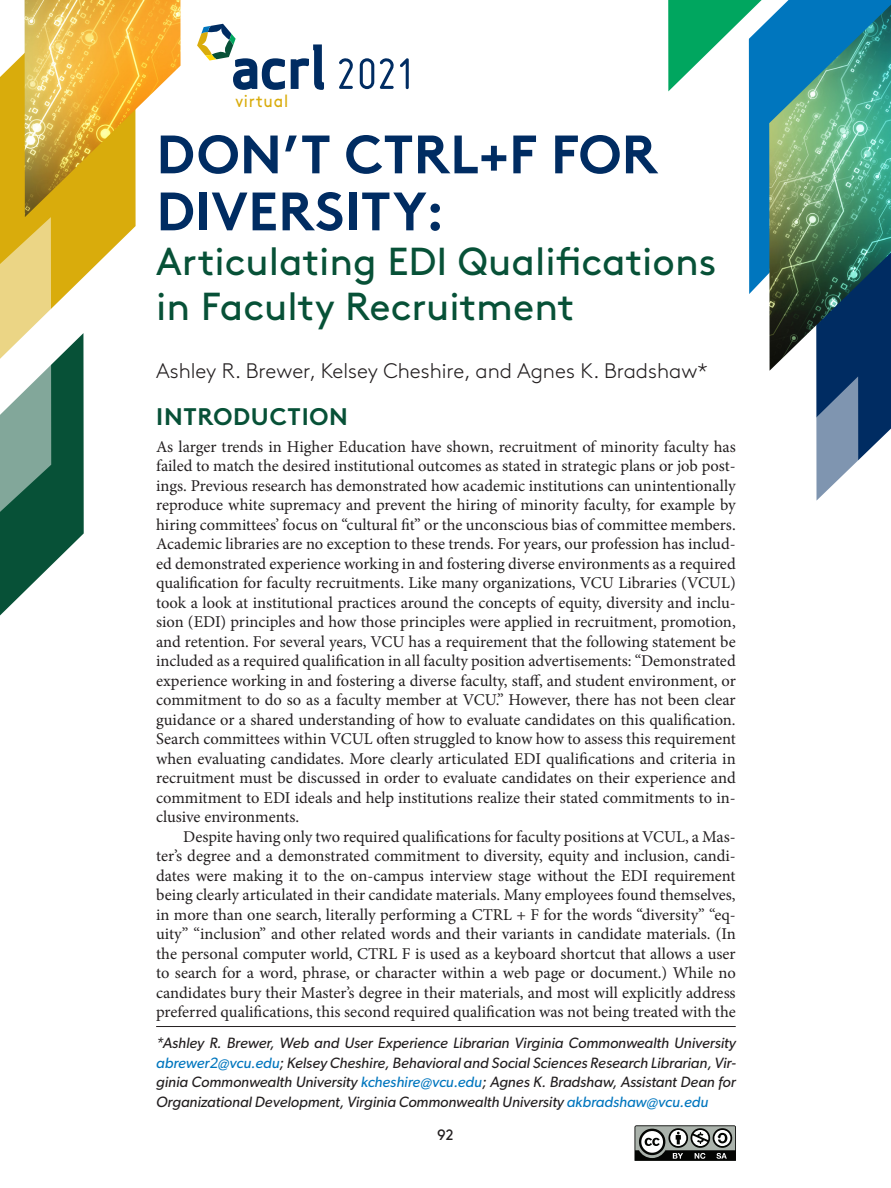
<style>
.page{position:relative;width:891px;height:1188px;background:#fff}
.page>*{position:absolute;margin:0;border:0;box-sizing:border-box;transform-origin:0 0}
.t1{font:700 54px/57px "Brown";letter-spacing:.005em;color:#002c62}
.Title2{font:39px/45px "Brown";color:#075137}
.A_Head{font:700 24px "Brown";letter-spacing:.03em;color:#075137}
.Author{font:300 21px "Brown";color:#231f20}
.t2{font:17.55px "Brown";letter-spacing:.05em;color:#d9ac0c;scale:.9 1}
.Body_text_1{font:16.5px/19.5px "Minion Pro";color:#231f20;text-align:justify}
.Body_text{font:16.5px/19.5px "Minion Pro";color:#231f20;text-align:justify}
.Footnote{font:italic 15px/19.5px "Gibson";color:#231f20;text-align:justify}
.t3{font:15px "Brown";color:#231f20}
.s1{color:#0076be}
</style>
<div class="page">
<svg style="left:634px;top:1125px;width:102px;height:36px"></svg>
<svg style="left:0;top:0;width:136px;height:277px;fill:#d9ac0c"></svg>
<img style="left:25px;top:0;width:156px;height:217px">
<img style="left:668px;top:0;width:223px;height:501px">
<svg style="left:0;top:217px;width:84px;height:399px"></svg>
<svg style="left:197px;top:24px;width:88px;height:66px"></svg>
<svg style="left:291px;top:44px;width:33px;height:46px"></svg>
<svg style="left:339px;top:58px;width:14px;height:31px"></svg>
<svg style="left:380px;top:58px;width:14px;height:31px"></svg>
<svg style="left:360px;top:58px;width:14px;height:31px"></svg>
<svg style="left:400px;top:58px;width:9px;height:31px"></svg>
<hr style="left:156px;top:1026px;width:580px;height:1px;background:#231f20">
<p class="t2" style="left:235px;top:87px;width:60px">virtual</p>
<p class="t1" style="left:156px;top:120px;width:503px">DON’T CTRL+F FOR<br>DIVERSITY:</p>
<p class="Title2" style="left:156px;top:236px;width:562px">Articulating EDI Qualifications in Faculty Recruitment</p>
<p class="Author" style="left:156px;top:355px;width:553px">Ashley R. Brewer, Kelsey Cheshire, and Agnes K. Bradshaw*</p>
<p class="A_Head" style="left:156px;top:397px;width:193px">INTRODUCTION</p>
<p class="Body_text_1" style="left:156px;top:437px;width:581px">As larger trends in Higher Education have shown, recruitment of minority faculty has failed to match the desired institutional outcomes as stated in strategic plans or job post&shy;ings. Previous research has demonstrated how academic institutions can unintentionally reproduce white supremacy and prevent the hiring of minority faculty, for example by hiring committees’ focus on “cultural fit” or the unconscious bias of committee members.<br>Academic libraries are no exception to these trends. For years, our profession has includ&shy;ed demonstrated experience working in and fostering diverse environments as a required qualification for faculty recruitments. Like many organizations, VCU Libraries (VCUL) took a look at institutional practices around the concepts of equity, diversity and inclu&shy;sion (EDI) principles and how those principles were applied in recruitment, promotion, and retention. For several years, VCU has a requirement that the following statement be included as a required qualification in all faculty position advertisements: “Demonstrated experience working in and fostering a diverse faculty, staff, and student environment, or commitment to do so as a faculty member at VCU.” However, there has not been clear guidance or a shared understanding of how to evaluate candidates on this qualification.<br>Search committees within VCUL often struggled to know how to assess this requirement when evaluating candidates. More clearly articulated EDI qualifications and criteria in recruitment must be discussed in order to evaluate candidates on their experience and commitment to EDI ideals and help institutions realize their stated commitments to in&shy;clusive environments.</p>
<p class="Body_text" style="left:156px;top:827px;width:581px;text-indent:27px">Despite having only two required qualifications for faculty positions at VCUL, a Mas&shy;ter’s degree and a demonstrated commitment to diversity, equity and inclusion, candi&shy;dates were making it to the on-campus interview stage without the EDI requirement being clearly articulated in their candidate materials. Many employees found themselves, in more than one search, literally performing a CTRL + F for the words “diversity” “eq&shy;uity” “inclusion” and other related words and their variants in candidate materials. (In the personal computer world, CTRL F is used as a keyboard shortcut that allows a user to search for a word, phrase, or character within a web page or document.) While no candidates bury their Master’s degree in their materials, and most will explicitly address preferred qualifications, this second required qualification was not being treated with the</p>
<p class="Footnote" style="left:156px;top:1033px;width:581px">*Ashley R. Brewer, Web and User Experience Librarian Virginia Commonwealth University <span class="s1">abrewer2@vcu.edu</span>; Kelsey Cheshire, Behavioral and Social Sciences Research Librarian, Vir&shy;ginia Commonwealth University <span class="s1">kcheshire@vcu.edu</span>; Agnes K. Bradshaw, Assistant Dean for Organizational Development, Virginia Commonwealth University <span class="s1">akbradshaw@vcu.edu</span></p>
<p class="t3" style="left:437px;top:1124px;width:18px">92</p>
</div>
